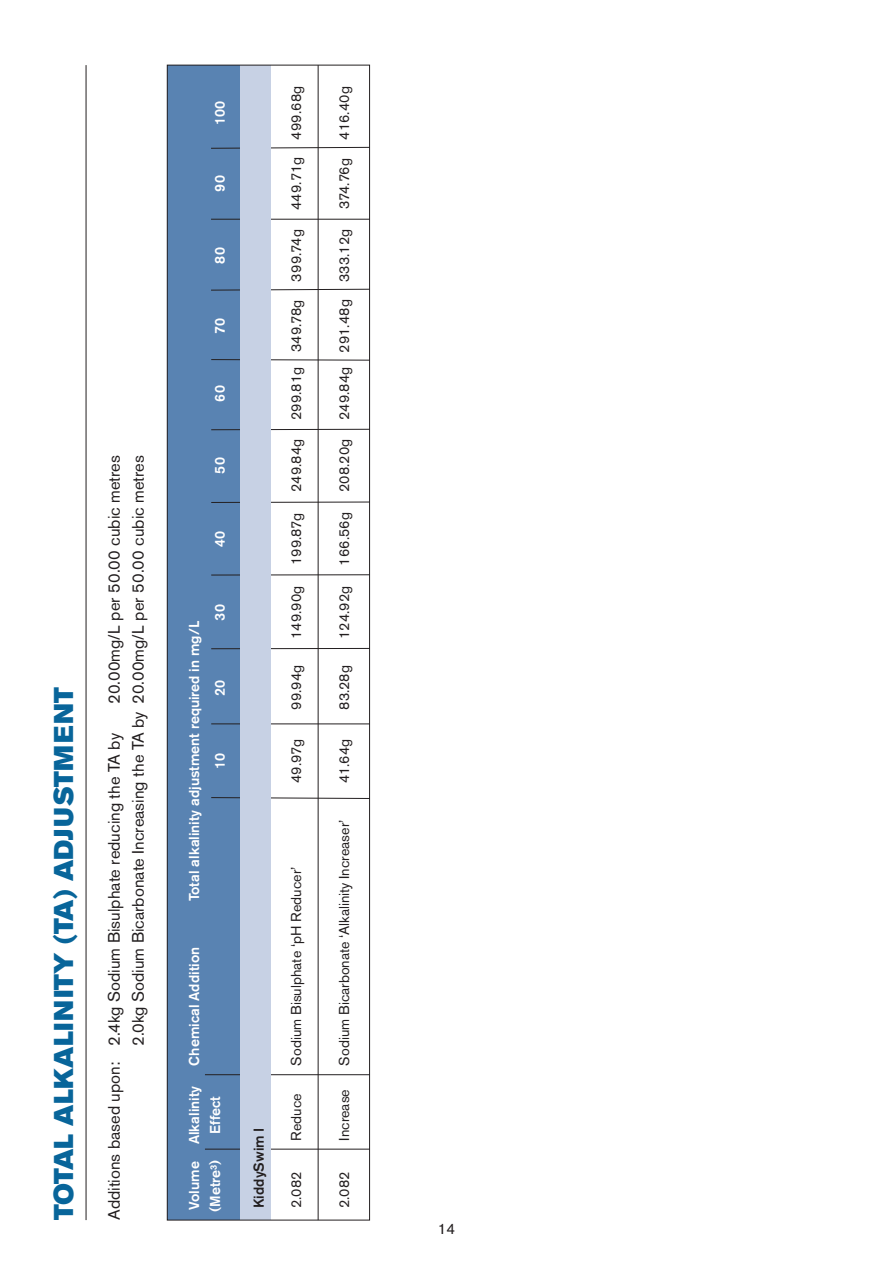
<style>
.page{position:relative;width:893px;height:1263px;background:#fff}
.page>*{position:absolute;margin:0;border:0;box-sizing:border-box;transform-origin:0 0}
.t1{font:27px "Akzidenz Grotesk BE Super";letter-spacing:-.01em;color:#08659a}
.t2{font:16.5px/24px "Akzidenz Grotesk BE";color:#231f20;text-align:right}
.t3{font:15px "Akzidenz Grotesk BE";color:#231f20}
.t4{font:14.25px "Akzidenz Grotesk BE";color:#231f20}
.t5{font:500 14.25px "Akzidenz Grotesk BE";color:#fff}
.t6{font:14.25px "Akzidenz Grotesk BE";letter-spacing:.02em;color:#231f20}
.t7{font:500 14.25px "Akzidenz Grotesk BE";color:#231f20}
</style>
<div class="page">
<div style="left:167px;top:66px;width:74px;height:1154px;background:#5983b2"></div>
<hr style="left:86px;top:65px;width:1px;height:1155px;background:#231f20">
<hr style="left:205px;top:1149px;width:165px;height:1px;background:#231f20">
<hr style="left:205px;top:1074px;width:165px;height:1px;background:#231f20">
<svg style="left:211px;top:289px;width:157px;height:2px"></svg>
<hr style="left:211px;top:219px;width:159px;height:1px;background:#231f20">
<svg style="left:211px;top:147px;width:157px;height:2px"></svg>
<svg style="left:211px;top:797px;width:157px;height:2px"></svg>
<hr style="left:211px;top:724px;width:159px;height:1px;background:#231f20">
<hr style="left:211px;top:648px;width:159px;height:1px;background:#231f20">
<hr style="left:211px;top:574px;width:159px;height:1px;background:#231f20">
<hr style="left:211px;top:502px;width:159px;height:1px;background:#231f20">
<svg style="left:211px;top:429px;width:157px;height:1px"></svg>
<svg style="left:211px;top:359px;width:157px;height:2px"></svg>
<div style="left:240px;top:66px;width:31px;height:1154px;background:#c7d1e4"></div>
<hr style="left:318px;top:65px;width:1px;height:1155px;background:#231f20">
<div style="left:167px;top:65px;width:203px;height:1155px;border:1px solid #231f20"></div>
<h1 class="t1" style="left:48px;top:1220px;width:533px;rotate:-90deg">Total Alkalinity (TA) a djustment</h1>
<p class="t2" style="left:102px;top:1046px;width:592px;rotate:-90deg">20.00mg/L per 50.00 cubic metres<br>2.0kg Sodium Bicarbonate Increasing the TA by 20.00mg/L per 50.00 cubic metres</p>
<p class="t2" style="left:102px;top:1220px;width:488px;rotate:-90deg">Additions based upon: 2.4kg Sodium Bisulphate reducing the TA by</p>
<p class="t5" style="left:211px;top:125px;width:26px;rotate:-90deg">100</p>
<p class="t5" style="left:211px;top:192px;width:18px;rotate:-90deg">90</p>
<p class="t5" style="left:211px;top:264px;width:18px;rotate:-90deg">80</p>
<p class="t5" style="left:211px;top:334px;width:17px;rotate:-90deg">70</p>
<p class="t5" style="left:211px;top:402px;width:18px;rotate:-90deg">60</p>
<p class="t5" style="left:211px;top:474px;width:18px;rotate:-90deg">50</p>
<p class="t5" style="left:211px;top:547px;width:18px;rotate:-90deg">40</p>
<p class="t5" style="left:186px;top:901px;width:282px;rotate:-90deg">Total alkalinity adjustment required in mg/L</p>
<p class="t5" style="left:211px;top:621px;width:18px;rotate:-90deg">30</p>
<p class="t5" style="left:211px;top:695px;width:18px;rotate:-90deg">20</p>
<p class="t5" style="left:211px;top:769px;width:18px;rotate:-90deg">10</p>
<p class="t5" style="left:186px;top:1065px;width:120px;rotate:-90deg">Chemical Addition</p>
<p class="t5" style="left:186px;top:1210px;width:126px;rotate:-90deg">Volume Alkalinity</p>
<p class="t5" style="left:207px;top:1134px;width:39px;rotate:-90deg">Effect</p>
<p class="t5" style="left:207px;top:1212px;width:54px;rotate:-90deg">(Metre³)</p>
<p class="t6" style="left:288px;top:210px;width:126px;rotate:-90deg">449.71g 499.68g</p>
<p class="t4" style="left:288px;top:282px;width:54px;rotate:-90deg">399.74g</p>
<p class="t4" style="left:288px;top:420px;width:122px;rotate:-90deg">299.81g 349.78g</p>
<p class="t4" style="left:288px;top:492px;width:55px;rotate:-90deg">249.84g</p>
<p class="t4" style="left:288px;top:565px;width:54px;rotate:-90deg">199.87g</p>
<p class="t4" style="left:288px;top:639px;width:55px;rotate:-90deg">149.90g</p>
<p class="t4" style="left:288px;top:710px;width:47px;rotate:-90deg">99.94g</p>
<p class="t4" style="left:288px;top:783px;width:46px;rotate:-90deg">49.97g</p>
<p class="t7" style="left:250px;top:1208px;width:82px;rotate:-90deg">KiddySwim I</p>
<p class="t4" style="left:288px;top:1065px;width:200px;rotate:-90deg">Sodium Bisulphate ‘pH Reducer’</p>
<p class="t4" style="left:288px;top:1140px;width:49px;rotate:-90deg">Reduce</p>
<p class="t4" style="left:288px;top:1208px;width:38px;rotate:-90deg">2.082</p>
<p class="t4" style="left:336px;top:140px;width:55px;rotate:-90deg">416.40g</p>
<p class="t4" style="left:336px;top:209px;width:52px;rotate:-90deg">374.76g</p>
<p class="t4" style="left:336px;top:420px;width:193px;rotate:-90deg">249.84g 291.48g 333.12g</p>
<p class="t4" style="left:336px;top:492px;width:55px;rotate:-90deg">208.20g</p>
<p class="t4" style="left:336px;top:566px;width:55px;rotate:-90deg">166.56g</p>
<p class="t4" style="left:336px;top:639px;width:54px;rotate:-90deg">124.92g</p>
<p class="t4" style="left:336px;top:710px;width:46px;rotate:-90deg">83.28g</p>
<p class="t4" style="left:336px;top:783px;width:46px;rotate:-90deg">41.64g</p>
<p class="t4" style="left:336px;top:1065px;width:247px;rotate:-90deg">Sodium Bicarbonate ‘Alkalinity Increaser’</p>
<p class="t4" style="left:336px;top:1140px;width:53px;rotate:-90deg">Increase</p>
<p class="t4" style="left:336px;top:1208px;width:38px;rotate:-90deg">2.082</p>
<p class="t3" style="left:438px;top:1220px;width:19px">14</p>
</div>
